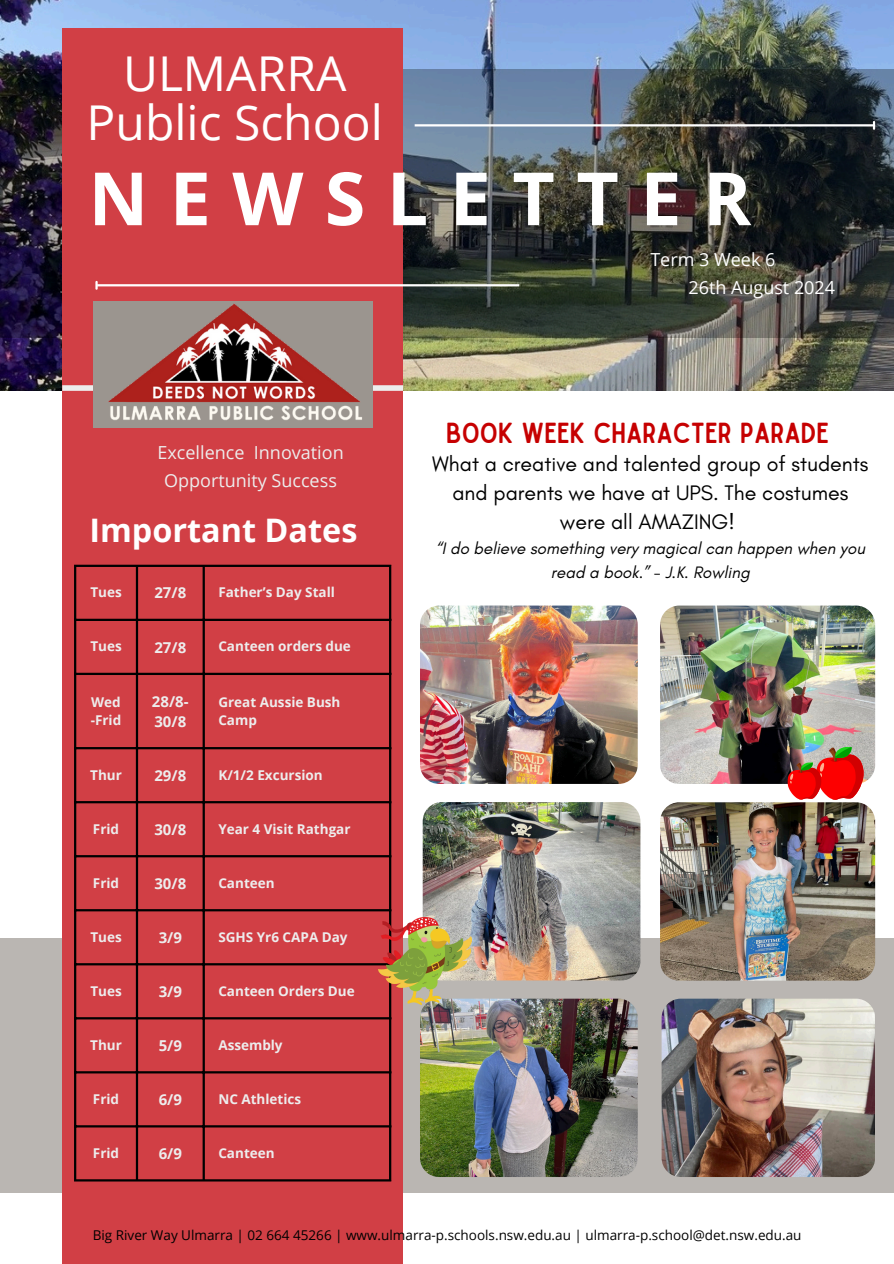
<style>
.page{position:relative;width:894px;height:1264px;background:#fff}
.page>*{position:absolute;margin:0;border:0;box-sizing:border-box;transform-origin:0 0}
.t1{font:700 73.5px "Open Sans";letter-spacing:.29em;color:#fff}
.t2{font:48px/48.3px "Open Sans";color:#fff;text-align:center}
.t3{font:700 32.4px "Open Sans";color:#fff}
.t4{font:27.75px "Sailors";color:#c60001}
.t5{font:21.45px/29.2px "Glacial Indifference";color:#000;text-align:center}
.t6{font:18px/28.2px "Open Sans";color:#ededed;text-align:center}
.t7{font:18px "Open Sans";color:#fff}
.t8{font:italic 16.95px/23.7px "Glacial Indifference";color:#000;text-align:center}
.t9{font:700 15px/20.2px "Open Sans";color:#ededed}
.t10{font:700 13.5px/18px "Open Sans";color:#ededed}
.t11{font:13.5px "Open Sans";color:#000}
</style>
<div class="page">
<img style="left:0;top:0;width:893px;height:390px">
<div style="left:0;top:938px;width:893px;height:254px;background:#bab6b2"></div>
<img style="left:0;top:69px;width:893px;height:268px">
<div style="left:62px;top:28px;width:341px;height:1235px;background:#d13f45"></div>
<hr style="left:414px;top:124px;width:459px;height:2px;background:#fff">
<svg style="left:872px;top:122px;width:2px;height:7px"></svg>
<hr style="left:97px;top:284px;width:422px;height:2px;background:#fff">
<div style="left:62px;top:385px;width:341px;height:6px;background:#ededed"></div>
<hr style="left:74px;top:567px;width:2px;height:612px;background:#000">
<hr style="left:136px;top:567px;width:2px;height:612px;background:#000">
<hr style="left:202px;top:567px;width:3px;height:612px;background:#000">
<hr style="left:389px;top:567px;width:2px;height:612px;background:#000">
<hr style="left:74px;top:564px;width:317px;height:3px;background:#000">
<hr style="left:74px;top:618px;width:317px;height:3px;background:#000">
<hr style="left:74px;top:672px;width:317px;height:3px;background:#000">
<hr style="left:74px;top:747px;width:317px;height:2px;background:#000">
<hr style="left:74px;top:801px;width:317px;height:2px;background:#000">
<hr style="left:74px;top:855px;width:317px;height:2px;background:#000">
<hr style="left:74px;top:909px;width:317px;height:2px;background:#000">
<hr style="left:74px;top:963px;width:317px;height:2px;background:#000">
<hr style="left:74px;top:1017px;width:317px;height:2px;background:#000">
<hr style="left:74px;top:1071px;width:317px;height:2px;background:#000">
<hr style="left:74px;top:1125px;width:317px;height:2px;background:#000">
<hr style="left:74px;top:1179px;width:317px;height:2px;background:#000">
<img style="left:73px;top:268px;width:337px;height:160px">
<img style="left:420px;top:605px;width:217px;height:179px;border-radius:19px">
<img style="left:660px;top:605px;width:214px;height:179px;border-radius:19px">
<img style="left:420px;top:998px;width:217px;height:178px;border-radius:19px">
<img style="left:422px;top:802px;width:218px;height:178px;border-radius:19px">
<img style="left:660px;top:802px;width:214px;height:178px;border-radius:19px">
<img style="left:379px;top:917px;width:93px;height:87px">
<img style="left:661px;top:998px;width:213px;height:178px;border-radius:19px">
<svg style="left:787px;top:747px;width:76px;height:52px"></svg>
<p class="t2" style="left:87px;top:48px;width:298px">ULMARRA<br>Public School</p>
<p class="t1" style="left:88px;top:147px;width:664px">NEWSLETTER</p>
<p class="t7" style="left:650px;top:246px;width:126px">Term 3 Week 6</p>
<p class="t6" style="left:157px;top:438px;width:188px">Excellence Innovation<br>Opportunity Success</p>
<p class="t3" style="left:89px;top:507px;width:269px">Important Dates</p>
<h1 class="t10" style="left:90px;top:583px;width:33px">Tues</h1>
<h6 class="t9" style="left:154px;top:582px;width:33px">27/8</h6>
<h6 class="t10" style="left:218px;top:583px;width:118px">Father’s Day Stall</h6>
<h2 class="t10" style="left:90px;top:637px;width:33px">Tues</h2>
<h3 class="t9" style="left:154px;top:636px;width:33px">27/8</h3>
<p class="t10" style="left:218px;top:637px;width:134px">Canteen orders due</p>
<p class="t10" style="left:91px;top:692px;width:32px">Wed -Frid</p>
<p class="t9" style="left:152px;top:690px;width:38px">28/8-<br>30/8</p>
<p class="t10" style="left:218px;top:692px;width:124px">Great Aussie Bush<br>Camp</p>
<p class="t10" style="left:90px;top:765px;width:33px">Thur</p>
<p class="t9" style="left:154px;top:764px;width:33px">29/8</p>
<p class="t10" style="left:218px;top:765px;width:106px">K/1/2 Excursion</p>
<p class="t10" style="left:93px;top:819px;width:28px">Frid</p>
<p class="t9" style="left:154px;top:818px;width:33px">30/8</p>
<p class="t10" style="left:218px;top:819px;width:134px">Year 4 Visit Rathgar</p>
<p class="t10" style="left:93px;top:873px;width:28px">Frid</p>
<p class="t9" style="left:154px;top:872px;width:33px">30/8</p>
<p class="t10" style="left:218px;top:873px;width:58px">Canteen</p>
<p class="t10" style="left:90px;top:927px;width:33px">Tues</p>
<p class="t9" style="left:159px;top:926px;width:25px">3/9</p>
<p class="t10" style="left:218px;top:927px;width:131px">SGHS Yr6 CAPA Day</p>
<p class="t10" style="left:90px;top:981px;width:33px">Tues</p>
<p class="t9" style="left:159px;top:980px;width:25px">3/9</p>
<p class="t10" style="left:218px;top:981px;width:138px">Canteen Orders Due</p>
<p class="t10" style="left:90px;top:1035px;width:33px">Thur</p>
<p class="t9" style="left:159px;top:1034px;width:25px">5/9</p>
<p class="t10" style="left:218px;top:1035px;width:66px">Assembly</p>
<p class="t10" style="left:93px;top:1089px;width:28px">Frid</p>
<p class="t9" style="left:159px;top:1088px;width:25px">6/9</p>
<p class="t10" style="left:218px;top:1089px;width:84px">NC Athletics</p>
<p class="t10" style="left:93px;top:1143px;width:28px">Frid</p>
<p class="t9" style="left:159px;top:1142px;width:25px">6/9</p>
<p class="t10" style="left:218px;top:1143px;width:58px">Canteen</p>
<p class="t7" style="left:688px;top:274px;width:148px">26th August 2024</p>
<p class="t4" style="left:446px;top:422px;width:384px">BOOK WEEK CHARACTER PARADE</p>
<p class="t5" style="left:432px;top:448px;width:437px">What a creative and talented group of students and parents we have at UPS. The costumes were all AMAZING!</p>
<p class="t8" style="left:435px;top:536px;width:430px">“I do believe something very magical can happen when you read a book.” - J.K. Rowling</p>
<p class="t11" style="left:93px;top:1225px;width:710px">Big River Way Ulmarra | 02 664 45266 | www.ulmarra-p.schools.nsw.edu.au | ulmarra-p.school@det.nsw.edu.au</p>
</div>
